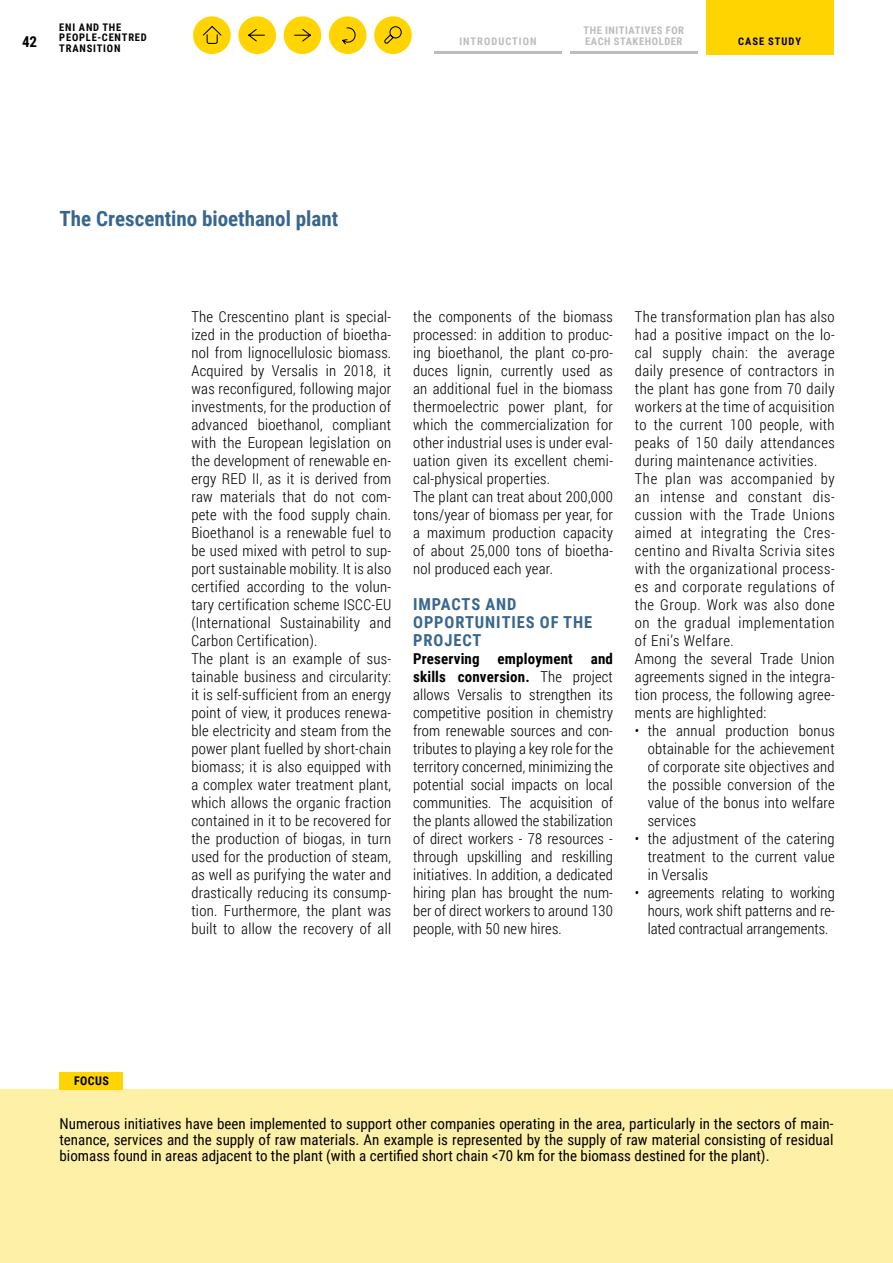
<style>
.page{position:relative;width:893px;height:1263px;background:#fff}
.page>*{position:absolute;margin:0;border:0;box-sizing:border-box;transform-origin:0 0}
.t1{font:700 21px "Roboto Condensed";color:#39668f}
.t2{font:700 16.5px/18px "Roboto Condensed";letter-spacing:.055em;color:#39668f}
.t3{font:300 15px/18px "Roboto Condensed";letter-spacing:.02em;color:#000;text-align:justify}
.t4{font:15px/15.8px "Roboto Condensed";color:#000;text-align:justify}
.t5{font:700 15px "Roboto Condensed";color:#000}
.t6{font:700 12px "Roboto Condensed";letter-spacing:.035em;color:#000}
.t7{font:700 10.5px/10.5px "Roboto Condensed";letter-spacing:.075em;color:#000}
.t8{font:700 10.5px "Roboto Condensed";letter-spacing:.055em;color:#bcbcbc}
.t9{font:700 10.5px "Roboto Condensed";letter-spacing:.095em;color:#bcbcbc}
.t10{font:700 10.5px "Roboto Condensed";letter-spacing:.095em;color:#000}
.s1{font-weight:700}
</style>
<div class="page">
<div style="left:0;top:1089px;width:893px;height:174px;background:#fff0a7"></div>
<div style="left:60px;top:1072px;width:63px;height:17px;background:#ffd400"></div>
<div style="left:706px;top:0;width:127px;height:54px;background:#ffd400"></div>
<div style="left:284px;top:16px;width:37px;height:38px;background:#ffd400;border-radius:50%"></div>
<svg style="left:294px;top:29px;width:17px;height:13px"></svg>
<div style="left:374px;top:16px;width:38px;height:38px;background:#ffd400;border-radius:50%"></div>
<svg style="left:384px;top:26px;width:18px;height:18px"></svg>
<div style="left:329px;top:16px;width:38px;height:38px;background:#ffd400;border-radius:50%"></div>
<svg style="left:342px;top:27px;width:14px;height:18px"></svg>
<div style="left:193px;top:16px;width:38px;height:38px;background:#ffd400;border-radius:50%"></div>
<svg style="left:202px;top:26px;width:20px;height:18px"></svg>
<div style="left:238px;top:16px;width:38px;height:38px;background:#ffd400;border-radius:50%"></div>
<svg style="left:248px;top:29px;width:17px;height:13px"></svg>
<hr style="left:434px;top:51px;width:128px;height:3px;background:#bcbcbc">
<hr style="left:570px;top:51px;width:127px;height:3px;background:#bcbcbc">
<p class="t7" style="left:59px;top:21px;width:89px">ENI AND THE<br>PEOPLE-CENTRED<br>TRANSITION</p>
<p class="t8" style="left:583px;top:23px;width:102px">THE INITIATIVES FOR</p>
<p class="t5" style="left:22px;top:31px;width:17px">42</p>
<p class="t10" style="left:738px;top:34px;width:65px">CASE STUDY</p>
<p class="t9" style="left:459px;top:34px;width:79px">INTRODUCTION</p>
<p class="t8" style="left:585px;top:34px;width:99px">EACH STAKEHOLDER</p>
<h1 class="t1" style="left:60px;top:204px;width:280px">The Crescentino bioethanol plant</h1>
<p class="t3" style="left:191px;top:307px;width:201px;text-align:left">The Crescentino plant is special&shy;ized in the production of bioetha&shy;nol from lignocellulosic biomass.<br>Acquired by Versalis in 2018, it was reconfigured, following major investments, for the production of advanced bioethanol, compliant with the European legislation on the development of renewable en&shy;ergy RED II, as it is derived from raw materials that do not com&shy;pete with the food supply chain.<br>Bioethanol is a renewable fuel to be used mixed with petrol to sup&shy;port sustainable mobility. It is also certified according to the volun&shy;tary certification scheme ISCC-EU (International Sustainability and Carbon Certification).<br>The plant is an example of sus&shy;tainable business and circularity: it is self-sufficient from an energy point of view, it produces renewa&shy;ble electricity and steam from the power plant fuelled by short-chain biomass; it is also equipped with a complex water treatment plant, which allows the organic fraction contained in it to be recovered for the production of biogas, in turn used for the production of steam, as well as purifying the water and drastically reducing its consump&shy;tion. Furthermore, the plant was built to allow the recovery of all</p>
<p class="t3" style="left:413px;top:307px;width:201px;text-align:left">the components of the biomass processed: in addition to produc&shy;ing bioethanol, the plant co-pro&shy;duces lignin, currently used as an additional fuel in the biomass thermoelectric power plant, for which the commercialization for other industrial uses is under eval&shy;uation given its excellent chemi&shy;cal-physical properties.<br>The plant can treat about 200,000 tons/year of biomass per year, for a maximum production capacity of about 25,000 tons of bioetha&shy;nol produced each year.</p>
<p class="t2" style="left:413px;top:594px;width:181px">IMPACTS AND<br>OPPORTUNITIES OF THE<br>PROJECT</p>
<p class="t3" style="left:413px;top:649px;width:201px"><span class="s1">Preserving employment and skills conversion.</span> The project allows Versalis to strengthen its competitive position in chemistry from renewable sources and con&shy;tributes to playing a key role for the territory concerned, minimizing the potential social impacts on local communities. The acquisition of the plants allowed the stabilization of direct workers - 78 resources - through upskilling and reskilling initiatives. In addition, a dedicated hiring plan has brought the num&shy;ber of direct workers to around 130 people, with 50 new hires.</p>
<p class="t3" style="left:635px;top:307px;width:201px;text-align:left">The transformation plan has also had a positive impact on the lo&shy;cal supply chain: the average daily presence of contractors in the plant has gone from 70 daily workers at the time of acquisition to the current 100 people, with peaks of 150 daily attendances during maintenance activities.<br>The plan was accompanied by an intense and constant dis&shy;cussion with the Trade Unions aimed at integrating the Cres&shy;centino and Rivalta Scrivia sites with the organizational process&shy;es and corporate regulations of the Group. Work was also done on the gradual implementation of Eni’s Welfare.<br>Among the several Trade Union agreements signed in the integra&shy;tion process, the following agree&shy;ments are highlighted:</p>
<p class="t3" style="left:648px;top:721px;width:189px;text-indent:-13px">• the annual production bonus obtainable for the achievement of corporate site objectives and the possible conversion of the value of the bonus into welfare services</p>
<p class="t3" style="left:648px;top:829px;width:189px;text-indent:-13px">• the adjustment of the catering treatment to the current value in Versalis</p>
<p class="t3" style="left:648px;top:883px;width:189px;text-indent:-13px">• agreements relating to working hours, work shift patterns and re&shy;lated contractual arrangements.</p>
<p class="t6" style="left:74px;top:1072px;width:36px">FOCUS</p>
<p class="t4" style="left:60px;top:1115px;width:775px">Numerous initiatives have been implemented to support other companies operating in the area, particularly in the sectors of main&shy;tenance, services and the supply of raw materials. An example is represented by the supply of raw material consisting of residual biomass found in areas adjacent to the plant (with a certified short chain &lt;70 km for the biomass destined for the plant).</p>
</div>
